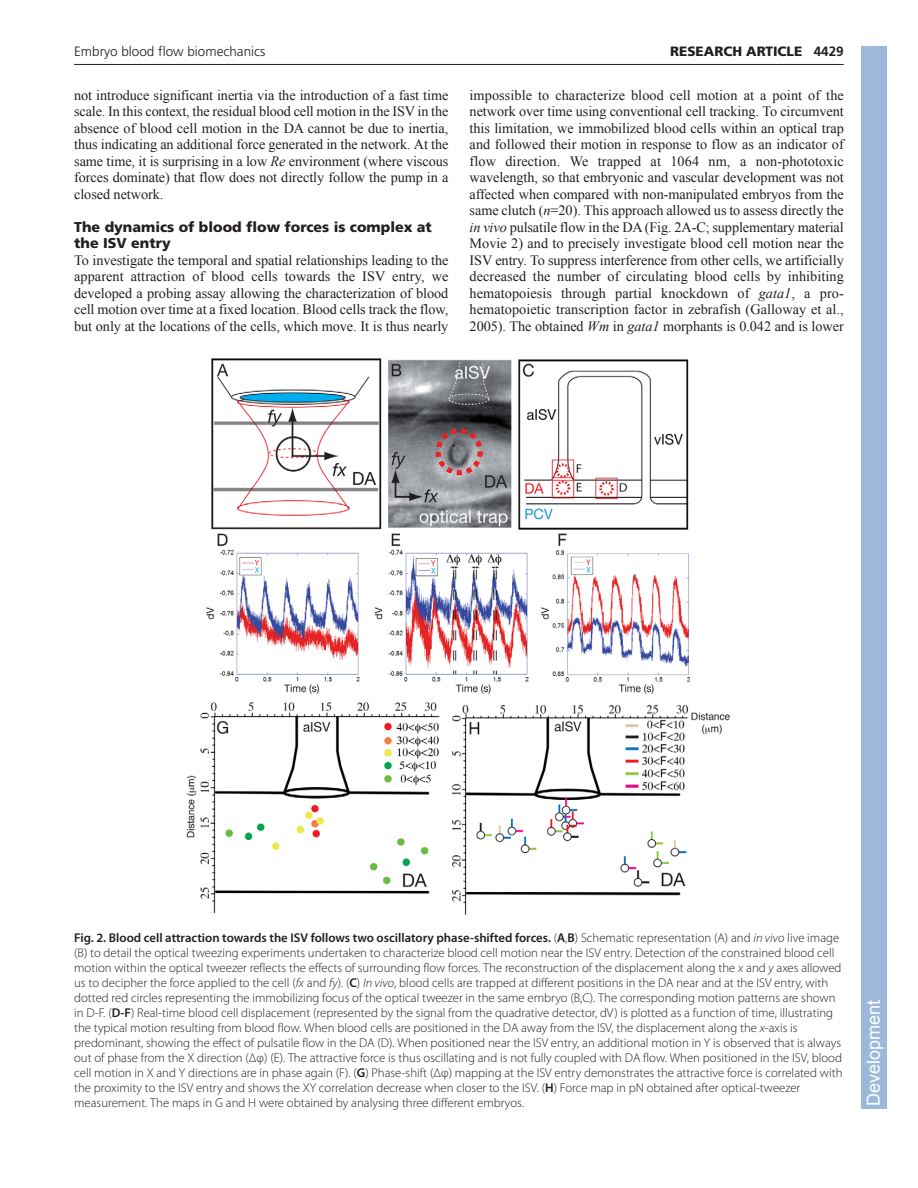
<style>
.page{position:relative;width:918px;height:1188px;background:#fff}
.page>*{position:absolute;margin:0;border:0;box-sizing:border-box;transform-origin:0 0}
.t1{font:18px "Arial";color:#fff}
.t2{font:14.25px/16.5px "Times New Roman";letter-spacing:-.005em;color:#231f20;text-align:justify}
.t3{font:900 14.25px/16.5px "Frutiger LT Std";color:#231f20}
.t4{font:300 13.5px "Frutiger";color:#231f20}
.t5{font:900 13.5px "Frutiger LT Std";color:#231f20}
.t6{font:300 12.75px/15px "Myriad Pro";color:#231f20}
.s1{font-weight:700}
.s2{font-style:italic}
.s3{font-weight:600}
</style>
<div class="page">
<hr style="left:74px;top:64px;width:770px;height:1px;background:#231f20">
<img style="left:186px;top:358px;width:544px;height:557px">
<div style="left:861px;top:46px;width:25px;height:1063px;background:#9cb9db"></div>
<p class="t4" style="left:74px;top:46px;width:193px">Embryo blood flow biomechanics</p>
<p class="t5" style="left:670px;top:45px;width:175px">RESEARCH ARTICLE <span class="s1">4429</span></p>
<p class="t2" style="left:470px;top:87px;width:376px">impossible to characterize blood cell motion at a point of the network over time using conventional cell tracking. To circumvent this limitation, we immobilized blood cells within an optical trap and followed their motion in response to flow as an indicator of flow direction. We trapped at 1064 nm, a non-phototoxic wavelength, so that embryonic and vascular development was not affected when compared with non-manipulated embryos from the same clutch (<span class="s2">n</span>=20). This approach allowed us to assess directly the <span class="s2">in vivo</span> pulsatile flow in the DA (Fig. 2A-C; supplementary material Movie 2) and to precisely investigate blood cell motion near the ISV entry. To suppress interference from other cells, we artificially decreased the number of circulating blood cells by inhibiting hematopoiesis through partial knockdown of <span class="s2">gata1</span>, a pro&shy;hematopoietic transcription factor in zebrafish (Galloway et al., 2005). The obtained <span class="s2">Wm</span> in <span class="s2">gata1</span> morphants is 0.042 and is lower</p>
<p class="t2" style="left:74px;top:87px;width:376px">not introduce significant inertia via the introduction of a fast time scale. In this context, the residual blood cell motion in the ISV in the absence of blood cell motion in the DA cannot be due to inertia, thus indicating an additional force generated in the network. At the same time, it is surprising in a low <span class="s2">Re</span> environment (where viscous forces dominate) that flow does not directly follow the pump in a closed network.</p>
<p class="t3" style="left:74px;top:219px;width:359px">The dynamics of blood flow forces is complex at the ISV entry</p>
<p class="t2" style="left:74px;top:252px;width:376px">To investigate the temporal and spatial relationships leading to the apparent attraction of blood cells towards the ISV entry, we developed a probing assay allowing the characterization of blood cell motion over time at a fixed location. Blood cells track the flow, but only at the locations of the cells, which move. It is thus nearly</p>
<p class="t6" style="left:74px;top:931px;width:770px"><span class="s3">Fig. 2. Blood cell attraction towards the ISV follows two oscillatory phase-shifted forces.</span> (<span class="s3">A</span>,<span class="s3">B</span>) Schematic representation (A) and <span class="s2">in vivo</span> live image (B) to detail the optical tweezing experiments undertaken to characterize blood cell motion near the ISV entry. Detection of the constrained blood cell motion within the optical tweezer reflects the effects of surrounding flow forces. The reconstruction of the displacement along the <span class="s2">x</span> and <span class="s2">y</span> axes allowed us to decipher the force applied to the cell (<span class="s2">fx</span> and <span class="s2">fy</span>). (<span class="s3">C</span>) <span class="s2">In vivo</span>, blood cells are trapped at different positions in the DA near and at the ISV entry, with dotted red circles representing the immobilizing focus of the optical tweezer in the same embryo (B,C). The corresponding motion patterns are shown in D-F. (<span class="s3">D-F</span>) Real-time blood cell displacement (represented by the signal from the quadrative detector, dV) is plotted as a function of time, illustrating the typical motion resulting from blood flow. When blood cells are positioned in the DA away from the ISV, the displacement along the <span class="s2">x</span>-axis is predominant, showing the effect of pulsatile flow in the DA (D). When positioned near the ISV entry, an additional motion in Y is observed that is always out of phase from the X direction (Δφ) (E). The attractive force is thus oscillating and is not fully coupled with DA flow. When positioned in the ISV, blood cell motion in X and Y directions are in phase again (F). (<span class="s3">G</span>) Phase-shift (Δφ) mapping at the ISV entry demonstrates the attractive force is correlated with the proximity to the ISV entry and shows the XY correlation decrease when closer to the ISV. (<span class="s3">H</span>) Force map in pN obtained after optical-tweezer measurement. The maps in G and H were obtained by analysing three different embryos.</p>
<h1 class="t1" style="left:862px;top:1106px;width:108px;rotate:-90deg">Development</h1>
</div>
